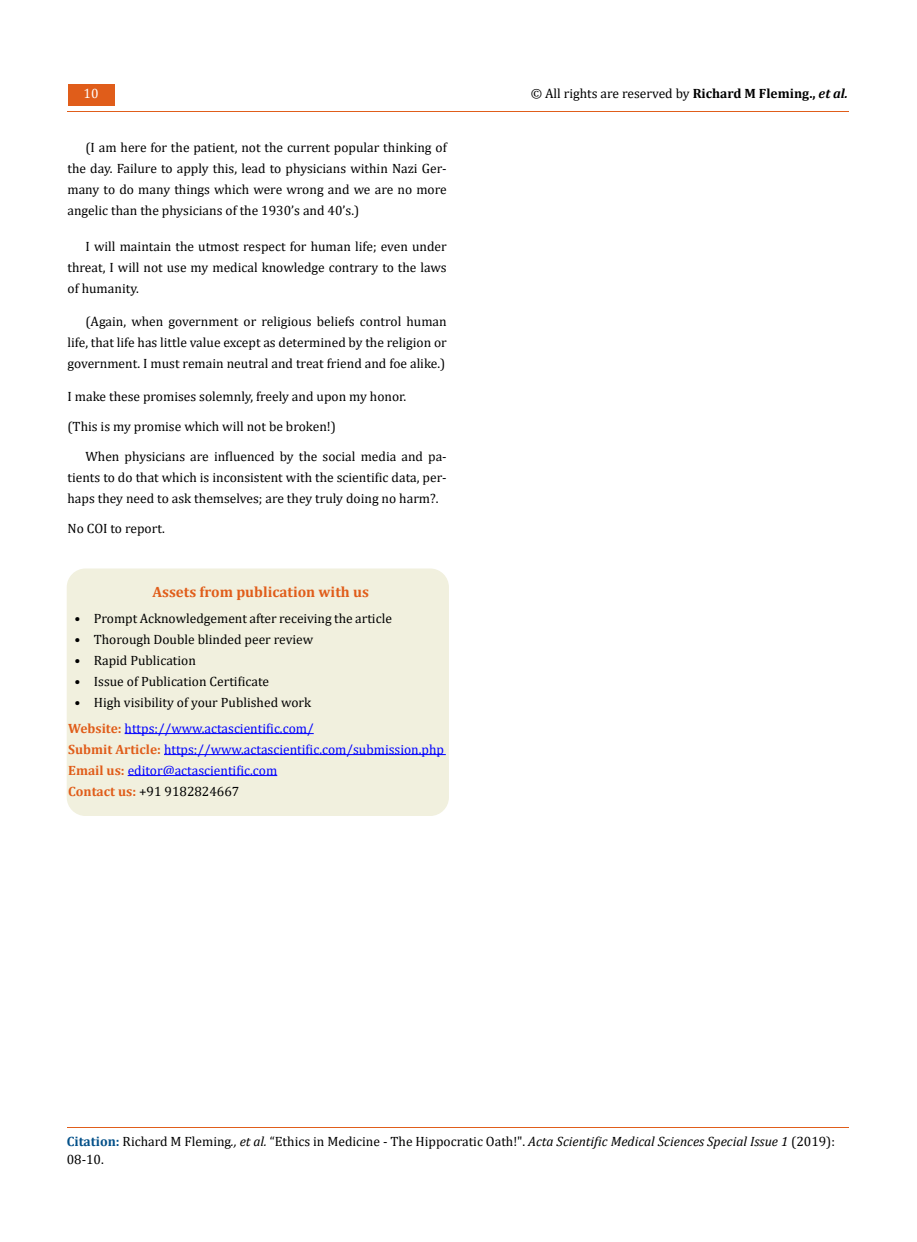
<style>
.page{position:relative;width:917px;height:1242px;background:#fff}
.page>*{position:absolute;margin:0;border:0;box-sizing:border-box;transform-origin:0 0}
.t1{font:700 15px "Cambria";color:#e05d1a}
.t2{font:13.5px/21px "Cambria";color:#000;text-align:justify}
.t3{font:13.5px/21px "Cambria";color:#00f}
.t4{font:13.5px "Cambria";color:#fff}
.s1{font-weight:700}
.s2{font-weight:700;font-style:italic}
.s3{font-weight:700;color:#e05d1a}
.s4{color:#000}
.s5{font-weight:700;color:#035089}
.s6{font-style:italic}
</style>
<div class="page">
<hr style="left:67px;top:112px;width:782px;height:1px;background:#e05d1a">
<div style="left:67px;top:85px;width:47px;height:21px;background:#e05d1a"></div>
<div style="left:67px;top:569px;width:381px;height:246px;background:#f1f0de;border-radius:18px"></div>
<div style="left:67px;top:568px;width:382px;height:248px;border:2px solid #f1f0de;border-radius:18px"></div>
<hr style="left:125px;top:733px;width:189px;height:1px;background:#00f">
<hr style="left:164px;top:754px;width:282px;height:1px;background:#00f">
<hr style="left:128px;top:775px;width:149px;height:1px;background:#00f">
<hr style="left:67px;top:1127px;width:781px;height:1px;background:#e05d1a">
<p class="t4" style="left:83px;top:86px;width:16px">10</p>
<p class="t2" style="left:530px;top:82px;width:319px">© All rights are reserved by <span class="s1">Richard M Fleming.,</span> <span class="s2">et al.</span></p>
<p class="t2" style="left:67px;top:136px;width:381px;text-indent:18px">(I am here for the patient, not the current popular thinking of the day. Failure to apply this, lead to physicians within Nazi Ger&shy;many to do many things which were wrong and we are no more angelic than the physicians of the 1930’s and 40’s.)</p>
<p class="t2" style="left:67px;top:235px;width:381px;text-indent:18px">I will maintain the utmost respect for human life; even under threat, I will not use my medical knowledge contrary to the laws of humanity.</p>
<p class="t2" style="left:67px;top:310px;width:381px;text-indent:18px">(Again, when government or religious beliefs control human life, that life has little value except as determined by the religion or government. I must remain neutral and treat friend and foe alike.)</p>
<p class="t2" style="left:67px;top:385px;width:340px">I make these promises solemnly, freely and upon my honor.</p>
<p class="t2" style="left:67px;top:415px;width:270px">(This is my promise which will not be broken!)</p>
<p class="t2" style="left:67px;top:445px;width:381px;text-indent:18px">When physicians are influenced by the social media and pa&shy;tients to do that which is inconsistent with the scientific data, per&shy;haps they need to ask themselves; are they truly doing no harm?.</p>
<p class="t2" style="left:67px;top:517px;width:99px">No COI to report.</p>
<p class="t1" style="left:152px;top:582px;width:218px">Assets from publication with us</p>
<p class="t2" style="left:74px;top:608px;width:319px">• Prompt Acknowledgement after receiving the article</p>
<p class="t2" style="left:74px;top:629px;width:240px">• Thorough Double blinded peer review</p>
<p class="t2" style="left:74px;top:650px;width:123px">• Rapid Publication</p>
<p class="t2" style="left:74px;top:671px;width:196px">• Issue of Publication Certificate</p>
<p class="t2" style="left:74px;top:692px;width:238px">• High visibility of your Published work</p>
<p class="t3" style="left:68px;top:718px;width:377px"><span class="s3">Website:</span> https://www.actascientific.com/<br><span class="s3">Submit Article:</span> https://www.actascientific.com/submission.php <span class="s3">Email us:</span> editor@actascientific.com<br><span class="s3">Contact us:</span> <span class="s4">+91 9182824667</span></p>
<p class="t2" style="left:67px;top:1133px;width:769px;line-height:18px"><span class="s5">Citation:</span> Richard M Fleming<span class="s6">., et al.</span> “Ethics in Medicine - The Hippocratic Oath!". <span class="s6">Acta Scientific Medical Sciences Special Issue 1</span> (2019):<br>08-10.</p>
</div>
